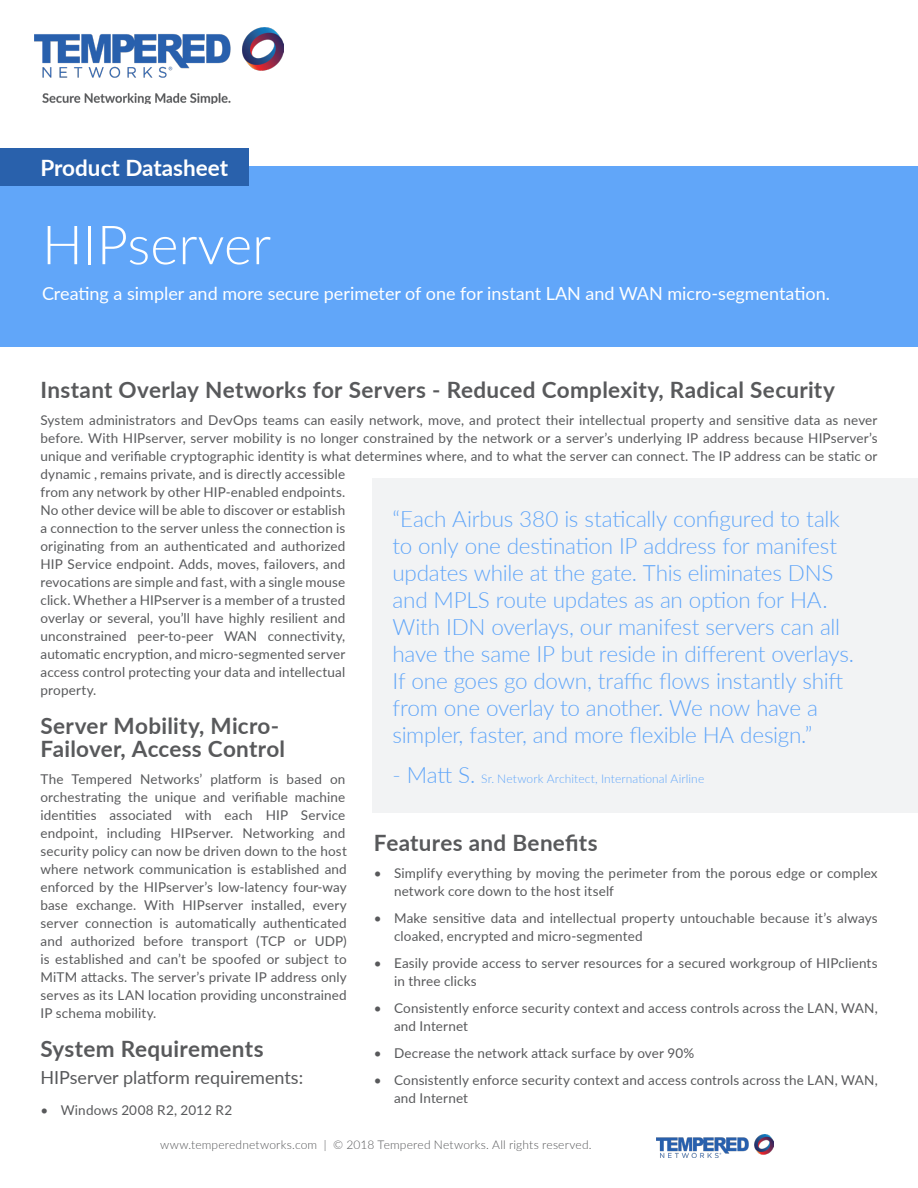
<style>
.page{position:relative;width:918px;height:1188px;background:#fff}
.page>*{position:absolute;margin:0;border:0;box-sizing:border-box;transform-origin:0 0}
.Paper_Title{font:300 54px "Lato";color:#fff}
.Quotation{font:300 22.5px/27px "Lato";letter-spacing:-.01em;color:#61a6f9}
.Paragraph_Heading{font:700 22.5px/22.5px "Lato";letter-spacing:.015em;color:#58595b}
.Template_Label{font:700 22.5px "Lato";color:#fff}
.Paper_Summary{font:18px "Lato";color:#fff}
.Paragraph_Subheading{font:18px "Lato";color:#58595b}
.Body_Copy__Grey{font:13.5px/18px "Lato";letter-spacing:.01em;color:#58595b}
.t1{font:300 12px "Lato";letter-spacing:.015em;color:#58595b}
.Quotation-2{font:300 12px "Lato";letter-spacing:.01em;color:#61a6f9}
.s1{font-size:22.5px}
</style>
<div class="page">
<img style="left:657px;top:1134px;width:117px;height:24px">
<div style="left:0;top:167px;width:918px;height:180px;background:#61a6f9"></div>
<img style="left:34px;top:27px;width:249px;height:77px">
<div style="left:372px;top:478px;width:546px;height:335px;background:#f2f3f4"></div>
<div style="left:0;top:148px;width:249px;height:38px;background:#2961ac"></div>
<p class="Template_Label" style="left:40px;top:151px;width:189px">Product Datasheet</p>
<p class="Paper_Title" style="left:42px;top:207px;width:231px">HIPserver</p>
<p class="Paper_Summary" style="left:42px;top:281px;width:789px">Creating a simpler and more secure perimeter of one for instant LAN and WAN micro-segmentation.</p>
<p class="Paragraph_Heading" style="left:40px;top:378px;width:796px">Instant Overlay Networks for Servers - Reduced Complexity, Radical Security</p>
<p class="Body_Copy__Grey" style="left:40px;top:411px;width:839px">System administrators and DevOps teams can easily network, move, and protect their intellectual property and sensitive data as never before. With HIPserver, server mobility is no longer constrained by the network or a server’s underlying IP address because HIPserver’s unique and verifiable cryptographic identity is what determines where, and to what the server can connect. The IP address can be static or dynamic , remains private, and is directly accessible<br>from any network by other HIP-enabled endpoints.<br>No other device will be able to discover or establish<br>a connection to the server unless the connection is<br>originating from an authenticated and authorized<br>HIP Service endpoint. Adds, moves, failovers, and<br>revocations are simple and fast, with a single mouse<br>click. Whether a HIPserver is a member of a trusted<br>overlay or several, you’ll have highly resilient and<br>unconstrained peer-to-peer WAN connectivity,<br>automatic encryption, and micro-segmented server<br>access control protecting your data and intellectual<br>property.</p>
<p class="Paragraph_Heading" style="left:40px;top:714px;width:246px">Server Mobility, Micro-<br>Failover, Access Control</p>
<p class="Body_Copy__Grey" style="left:40px;top:769px;width:308px;text-align:justify">The Tempered Networks’ platform is based on orchestrating the unique and verifiable machine identities associated with each HIP Service endpoint, including HIPserver. Networking and security policy can now be driven down to the host where network communication is established and enforced by the HIPserver’s low-latency four-way base exchange. With HIPserver installed, every server connection is automatically authenticated and authorized before transport (TCP or UDP) is established and can’t be spoofed or subject to MiTM attacks. The server’s private IP address only serves as its LAN location providing unconstrained IP schema mobility.</p>
<p class="Paragraph_Heading" style="left:40px;top:1036px;width:225px">System Requirements</p>
<p class="Paragraph_Subheading" style="left:40px;top:1064px;width:264px">HIPserver platform requirements:</p>
<p class="Body_Copy__Grey" style="left:40px;top:1101px;width:193px">• Windows 2008 R2, 2012 R2</p>
<p class="Quotation" style="left:393px;top:504px;width:463px">“Each Airbus 380 is statically configured to talk to only one destination IP address for manifest updates while at the gate. This eliminates DNS and MPLS route updates as an option for HA.<br>With IDN overlays, our manifest servers can all have the same IP but reside in different overlays.<br>If one goes go down, traffic flows instantly shift from one overlay to another. We now have a simpler, faster, and more flexible HA design.”</p>
<p class="Quotation-2" style="left:393px;top:770px;width:313px"><span class="s1">- Matt S.</span> Sr. Network Architect, International Airline</p>
<p class="Paragraph_Heading" style="left:374px;top:830px;width:225px">Features and Benefits</p>
<p class="Body_Copy__Grey" style="left:394px;top:863px;width:485px;text-indent:-20px">• Simplify everything by moving the perimeter from the porous edge or complex network core down to the host itself</p>
<p class="Body_Copy__Grey" style="left:394px;top:908px;width:485px;text-indent:-20px">• Make sensitive data and intellectual property untouchable because it’s always cloaked, encrypted and micro-segmented</p>
<p class="Body_Copy__Grey" style="left:394px;top:953px;width:485px;text-indent:-20px">• Easily provide access to server resources for a secured workgroup of HIPclients in three clicks</p>
<p class="Body_Copy__Grey" style="left:394px;top:998px;width:485px;text-indent:-20px">• Consistently enforce security context and access controls across the LAN, WAN, and Internet</p>
<p class="Body_Copy__Grey" style="left:374px;top:1043px;width:322px">• Decrease the network attack surface by over 90%</p>
<p class="Body_Copy__Grey" style="left:394px;top:1070px;width:485px;text-indent:-20px">• Consistently enforce security context and access controls across the LAN, WAN, and Internet</p>
<p class="t1" style="left:160px;top:1137px;width:433px">www.temperednetworks.com | © 2018 Tempered Networks. All rights reserved.</p>
</div>
